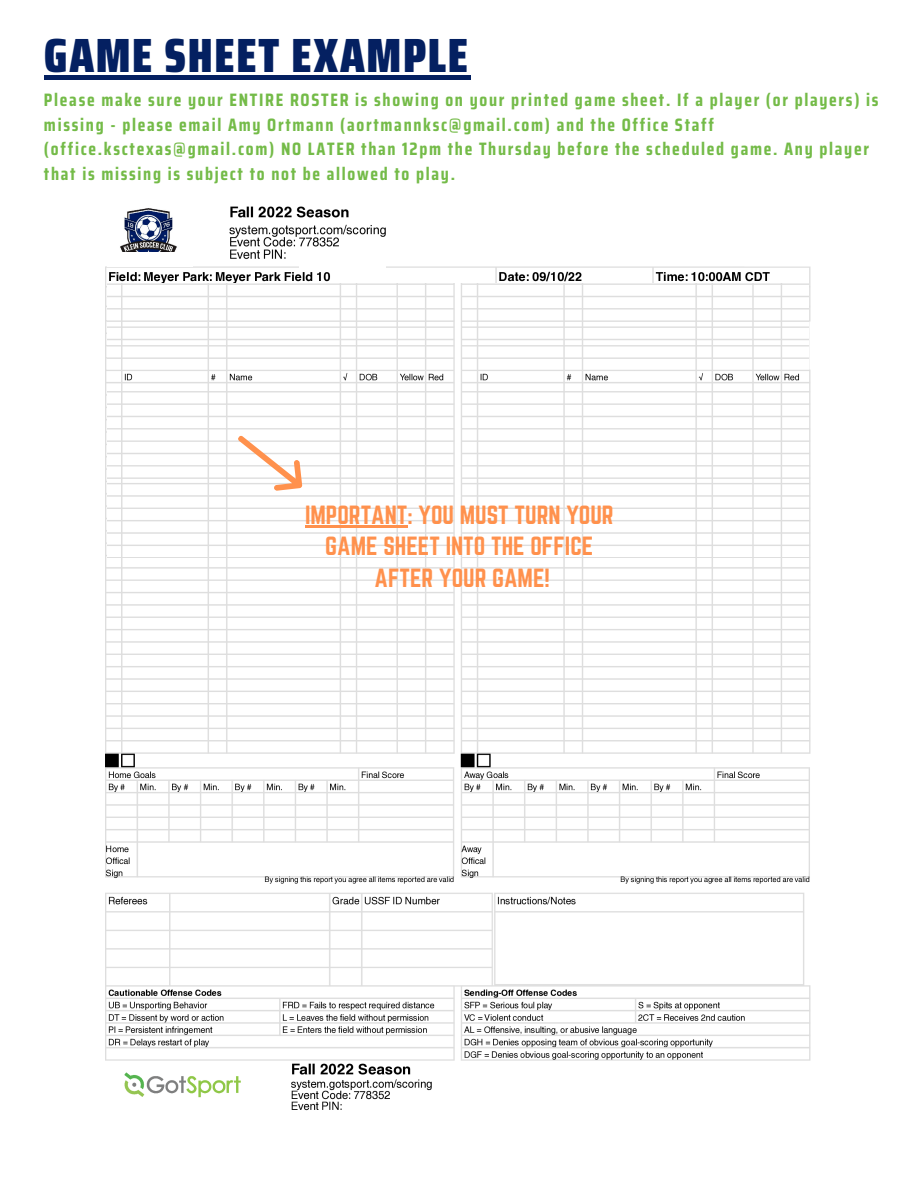
<style>
.page{position:relative;width:918px;height:1188px;background:#fff}
.page>*{position:absolute;margin:0;border:0;box-sizing:border-box;transform-origin:0 0}
.t1{font:900 48px "Saira Condensed";letter-spacing:.035em;color:#042061}
.t2{font:22.95px/31.5px "Norwester";color:#ff914d;text-align:center}
.t3{font:700 18px/24.8px "Saira Condensed";letter-spacing:.095em;color:#74bb48}
</style>
<div class="page">
<img style="left:105px;top:206px;width:706px;height:905px">
<img style="left:107px;top:386px;width:704px;height:96px">
<div style="left:516px;top:232px;width:224px;height:34px;background:#fff"></div>
<div style="left:107px;top:252px;width:85px;height:14px;background:#fff"></div>
<div style="left:299px;top:250px;width:87px;height:18px;background:#fff"></div>
<img style="left:107px;top:482px;width:704px;height:75px">
<img style="left:107px;top:283px;width:701px;height:87px">
<svg style="left:227px;top:422px;width:87px;height:80px"></svg>
<img style="left:107px;top:326px;width:701px;height:16px">
<div style="left:584px;top:1069px;width:224px;height:34px;background:#fff"></div>
<svg style="left:744px;top:206px;width:67px;height:60px"></svg>
<div style="left:44px;top:75px;width:426px;height:5px;background:#042061"></div>
<hr style="left:305px;top:526px;width:102px;height:2px;background:#ff914d">
<h1 class="t1" style="left:44px;top:17px;width:426px">GAME SHEET EXAMPLE</h1>
<p class="t3" style="left:44px;top:87px;width:836px">Please make sure your ENTIRE ROSTER is showing on your printed game sheet. If a player (or players) is missing - please email Amy Ortmann (aortmannksc@gmail.com) and the Office Staff (office.ksctexas@gmail.com) NO LATER than 12pm the Thursday before the scheduled game. Any player that is missing is subject to not be allowed to play.</p>
<p class="t2" style="left:305px;top:499px;width:310px">IMPORTANT: YOU MUST TURN YOUR<br>GAME SHEET INTO THE OFFICE<br>AFTER YOUR GAME!</p>
</div>
